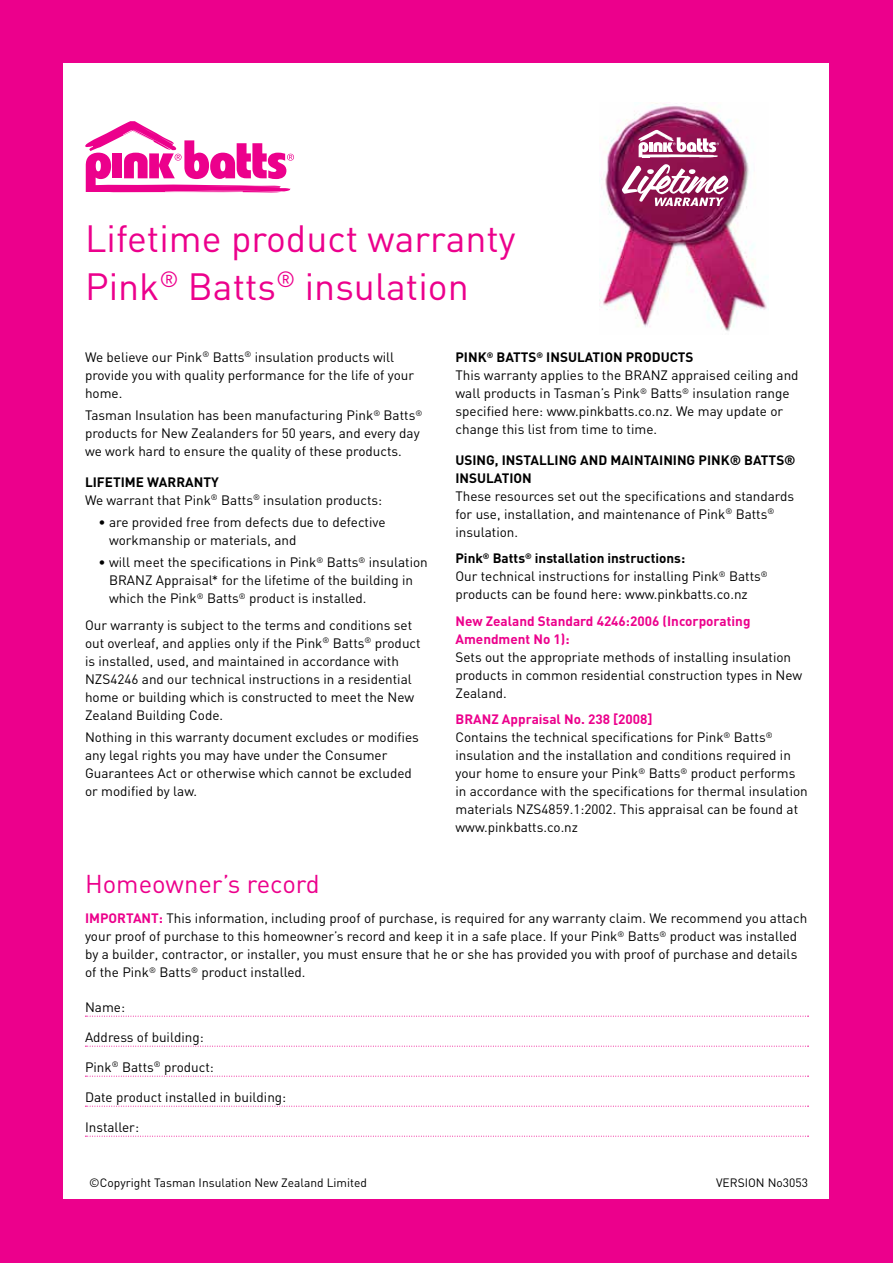
<style>
.page{position:relative;width:893px;height:1263px;background:#ec008c}
.page>*{position:absolute;margin:0;border:0;box-sizing:border-box;transform-origin:0 0}
.t1{font:37.5px/48px "DIN";color:#ec008c}
.t2{font:25.5px "DIN";color:#ec008c}
.t3{font:13.5px/18px "DIN";color:#000}
.t4{font:700 13.5px/18px "DIN";color:#ec008c}
.t5{font:700 13.5px/18px "DIN";color:#000}
.t6{font:12px "DIN";color:#000}
.s1{font-weight:700}
.s2{font-weight:700;color:#ec008c}
</style>
<div class="page">
<div style="left:64px;top:64px;width:765px;height:1135px;background:#fff"></div>
<svg style="left:85px;top:1016px;width:723px;height:1px"></svg>
<svg style="left:85px;top:1046px;width:723px;height:1px"></svg>
<svg style="left:85px;top:1076px;width:723px;height:1px"></svg>
<svg style="left:85px;top:1106px;width:723px;height:1px"></svg>
<svg style="left:85px;top:1136px;width:723px;height:1px"></svg>
<svg style="left:85px;top:121px;width:209px;height:71px"></svg>
<hr style="left:94px;top:188px;width:20px;height:4px;background:#ec008c">
<img style="left:600px;top:102px;width:169px;height:229px">
<svg style="left:637px;top:130px;width:82px;height:27px"></svg>
<svg style="left:622px;top:164px;width:106px;height:42px"></svg>
<h1 class="t1" style="left:85px;top:213px;width:432px">Lifetime product warranty<br>Pink<sup>®</sup> Batts<sup>®</sup> insulation</h1>
<p class="t3" style="left:85px;top:348px;width:331px">We believe our Pink<sup>®</sup> Batts<sup>®</sup> insulation products will provide you with quality performance for the life of your home.</p>
<p class="t3" style="left:85px;top:406px;width:339px">Tasman Insulation has been manufacturing Pink<sup>®</sup> Batts<sup>® </sup>products for New Zealanders for 50 years, and every day we work hard to ensure the quality of these products.</p>
<p class="t3" style="left:85px;top:473px;width:299px"><span class="s1">LIFETIME WARRANTY<br></span>We warrant that Pink<sup>®</sup> Batts<sup>®</sup> insulation products:</p>
<p class="t3" style="left:109px;top:513px;width:278px;text-indent:-11px">• are provided free from defects due to defective workmanship or materials, and</p>
<p class="t3" style="left:109px;top:553px;width:320px;text-indent:-11px">• will meet the specifications in Pink<sup>®</sup> Batts<sup>®</sup> insulation<br>BRANZ Appraisal* for the lifetime of the building in which the Pink<sup>®</sup> Batts<sup>®</sup> product is installed.</p>
<p class="t3" style="left:85px;top:616px;width:337px">Our warranty is subject to the terms and conditions set out overleaf, and applies only if the Pink<sup>®</sup> Batts<sup>®</sup> product is installed, used, and maintained in accordance with NZS4246 and our technical instructions in a residential home or building which is constructed to meet the New Zealand Building Code.</p>
<p class="t3" style="left:85px;top:728px;width:335px">Nothing in this warranty document excludes or modifies any legal rights you may have under the Consumer Guarantees Act or otherwise which cannot be excluded or modified by law.</p>
<p class="t3" style="left:455px;top:348px;width:345px"><span class="s1">PINK</span><sup>®</sup> <span class="s1">BATTS</span><sup>®</sup> <span class="s1">INSULATION PRODUCTS<br></span>This warranty applies to the BRANZ appraised ceiling and wall products in Tasman’s Pink<sup>®</sup> Batts<sup>®</sup> insulation range specified here: www.pinkbatts.co.nz. We may update or change this list from time to time.</p>
<p class="t5" style="left:455px;top:450px;width:342px">USING, INSTALLING AND MAINTAINING PINK® BATTS®<br>INSULATION</p>
<p class="t3" style="left:455px;top:487px;width:340px">These resources set out the specifications and standards for use, installation, and maintenance of Pink<sup>®</sup> Batts<sup>® </sup>insulation.</p>
<p class="t3" style="left:455px;top:549px;width:314px"><span class="s1">Pink</span><sup>®</sup> <span class="s1">Batts</span><sup>®</sup> <span class="s1">installation instructions:<br></span>Our technical instructions for installing Pink<sup>®</sup> Batts<sup>® </sup>products can be found here: www.pinkbatts.co.nz</p>
<p class="t4" style="left:455px;top:611px;width:296px">New Zealand Standard 4246:2006 (Incorporating<br>Amendment No 1):</p>
<p class="t3" style="left:455px;top:648px;width:348px">Sets out the appropriate methods of installing insulation products in common residential construction types in New<br>Zealand.</p>
<p class="t3" style="left:455px;top:710px;width:354px"><span class="s2">BRANZ Appraisal No. 238 [2008]<br></span>Contains the technical specifications for Pink<sup>®</sup> Batts<sup>® </sup>insulation and the installation and conditions required in your home to ensure your Pink<sup>®</sup> Batts<sup>®</sup> product performs in accordance with the specifications for thermal insulation materials NZS4859.1:2002. This appraisal can be found at www.pinkbatts.co.nz</p>
<h2 class="t2" style="left:85px;top:867px;width:236px">Homeowner’s record</h2>
<p class="t3" style="left:85px;top:909px;width:724px"><span class="s2">IMPORTANT:</span> This information, including proof of purchase, is required for any warranty claim. We recommend you attach your proof of purchase to this homeowner’s record and keep it in a safe place. If your Pink<sup>®</sup> Batts<sup>®</sup> product was installed by a builder, contractor, or installer, you must ensure that he or she has provided you with proof of purchase and details of the Pink<sup>®</sup> Batts<sup>®</sup> product installed.</p>
<p class="t3" style="left:85px;top:997px;width:42px">Name:</p>
<p class="t3" style="left:85px;top:1027px;width:120px">Address of building:</p>
<p class="t3" style="left:85px;top:1057px;width:130px">Pink<sup>®</sup> Batts<sup>®</sup> product:</p>
<p class="t3" style="left:85px;top:1087px;width:203px">Date product installed in building:</p>
<p class="t3" style="left:85px;top:1117px;width:55px">Installer:</p>
<p class="t6" style="left:89px;top:1175px;width:279px">©Copyright Tasman Insulation New Zealand Limited</p>
<p class="t6" style="left:716px;top:1175px;width:93px">VERSION No3053</p>
</div>
